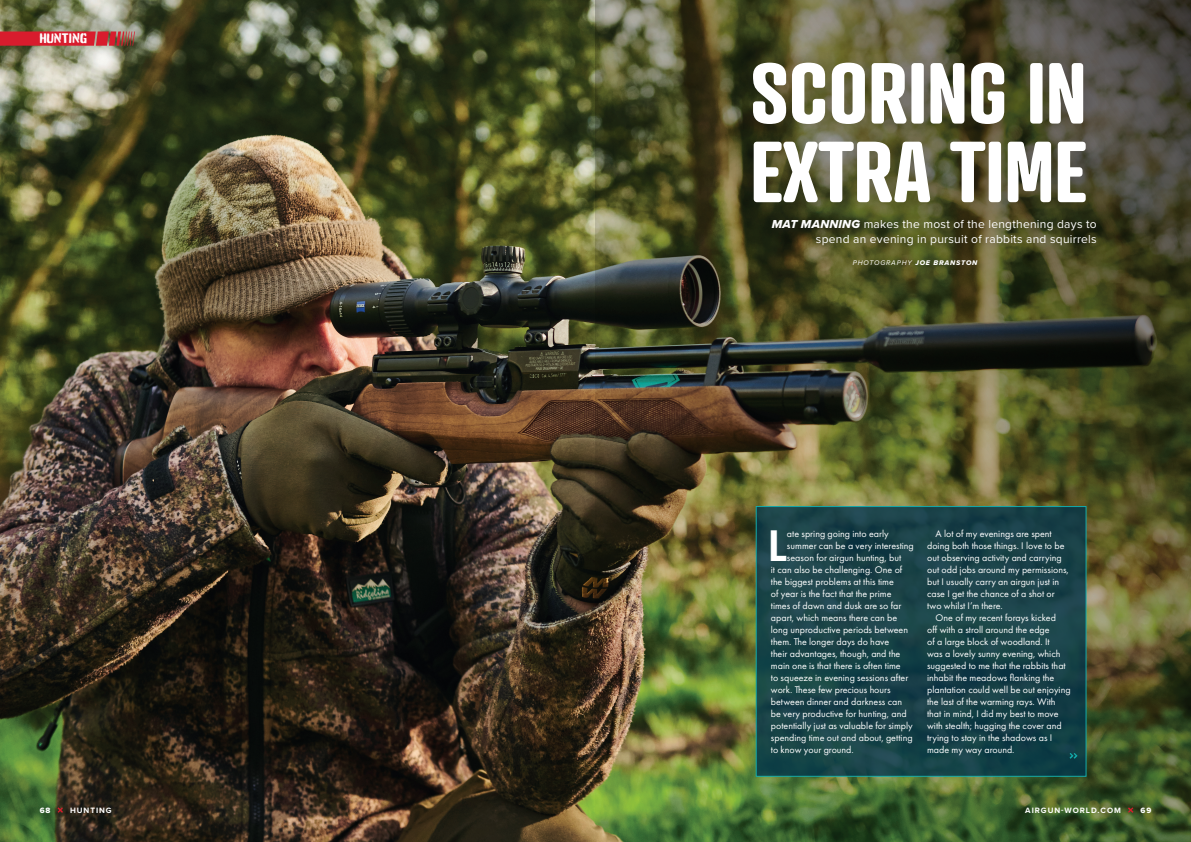
<style>
.page{position:relative;width:1191px;height:842px;background:#fff}
.page>*{position:absolute;margin:0;border:0;box-sizing:border-box;transform-origin:0 0}
.H1_Atrament{font:700 83.6px/78.6px "Atrament";color:#fff}
.BODY{font:600 46px "Futura PT";color:#fff}
.t1{font:14px "Burnaby Stencil";letter-spacing:.03em;color:#fff}
.STANDFIRST{font:12px/14.4px "Proxima Nova";letter-spacing:.02em;color:#fff;text-align:right}
.BODY-2{font:10px/12px "Futura PT";color:#fff}
.t2{font:700 8px "Proxima Nova";letter-spacing:.12em;color:#fff}
.t3{font:8px "Proxima Nova Extrabld";color:#fff}
.t4{font:italic 7px "Proxima Nova";letter-spacing:.12em;color:#fff}
.s1{font-family:"Proxima Nova Extrabld It"}
.s2{font-family:"Proxima Nova Extrabld It";font-style:normal}
</style>
<div class="page">
<img style="left:0;top:0;width:595px;height:842px">
<img style="left:595px;top:0;width:596px;height:842px">
<div style="left:850px;top:258px;width:135px;height:15px;background:#231f20;opacity:.35"></div>
<div style="left:769px;top:217px;width:335px;height:36px;background:#231f20;opacity:.35"></div>
<div style="left:736px;top:46px;width:372px;height:180px;background:#231f20;opacity:.35"></div>
<svg style="left:0;top:32px;width:135px;height:14px;background:#ca2934"></svg>
<div style="left:756px;top:506px;width:330px;height:270px;background:linear-gradient(to right,#1b4449,#153e47)"></div>
<div style="left:755px;top:506px;width:331px;height:271px;border:1px solid #13aaaa"></div>
<svg style="left:1069px;top:753px;width:8px;height:6px"></svg>
<svg style="left:1128px;top:807px;width:5px;height:6px"></svg>
<svg style="left:58px;top:807px;width:5px;height:6px"></svg>
<p class="t1" style="left:40px;top:30px;width:49px">HUNTING</p>
<p class="H1_Atrament" style="left:750px;top:52px;width:338px">SCORING IN<br>EXTRA TIME</p>
<p class="STANDFIRST" style="left:771px;top:216px;width:326px"><span class="s1">MAT MANNING</span> makes the most of the lengthening days to spend an evening in pursuit of rabbits and squirrels</p>
<p class="t4" style="left:852px;top:257px;width:126px">PHOTOGRAPHY <span class="s2">JOE BRANSTON</span></p>
<p class="BODY" style="left:767px;top:517px;width:21px">L</p>
<p class="BODY-2" style="left:787px;top:527px;width:103px">ate spring going into early</p>
<p class="BODY-2" style="left:787px;top:539px;width:128px">summer can be a very interesting</p>
<p class="BODY-2" style="left:787px;top:551px;width:116px">season for airgun hunting, but</p>
<p class="BODY-2" style="left:771px;top:563px;width:133px">it can also be challenging. One of</p>
<p class="BODY-2" style="left:771px;top:575px;width:124px">the biggest problems at this time</p>
<p class="BODY-2" style="left:771px;top:587px;width:122px">of year is the fact that the prime</p>
<p class="BODY-2" style="left:771px;top:599px;width:132px">times of dawn and dusk are so far</p>
<p class="BODY-2" style="left:771px;top:611px;width:128px">apart, which means there can be</p>
<p class="BODY-2" style="left:771px;top:623px;width:139px">long unproductive periods between</p>
<p class="BODY-2" style="left:771px;top:635px;width:120px">them. The longer days do have</p>
<p class="BODY-2" style="left:771px;top:647px;width:131px">their advantages, though, and the</p>
<p class="BODY-2" style="left:771px;top:659px;width:131px">main one is that there is often time</p>
<p class="BODY-2" style="left:771px;top:671px;width:139px">to squeeze in evening sessions after</p>
<p class="BODY-2" style="left:771px;top:683px;width:121px">work. These few precious hours</p>
<p class="BODY-2" style="left:771px;top:695px;width:133px">between dinner and darkness can</p>
<p class="BODY-2" style="left:771px;top:707px;width:137px">be very productive for hunting, and</p>
<p class="BODY-2" style="left:771px;top:719px;width:143px">potentially just as valuable for simply</p>
<p class="BODY-2" style="left:771px;top:731px;width:143px">spending time out and about, getting</p>
<p class="BODY-2" style="left:771px;top:743px;width:84px">to know your ground.</p>
<p class="BODY-2" style="left:927px;top:527px;width:143px;text-indent:9px">A lot of my evenings are spent doing both those things. I love to be out observing activity and carrying out odd jobs around my permissions, but I usually carry an airgun just in case I get the chance of a shot or two whilst I’m there.</p>
<p class="BODY-2" style="left:927px;top:611px;width:145px;text-indent:9px">One of my recent forays kicked<br>off with a stroll around the edge<br>of a large block of woodland. It<br>was a lovely sunny evening, which suggested to me that the rabbits that inhabit the meadows flanking the plantation could well be out enjoying the last of the warming rays. With that in mind, I did my best to move with stealth; hugging the cover and trying to stay in the shadows as I made my way around.</p>
<p class="t3" style="left:40px;top:804px;width:12px">68</p>
<p class="t2" style="left:70px;top:804px;width:43px">HUNTING</p>
<p class="t2" style="left:1025px;top:804px;width:97px">AIRGUN-WORLD.COM</p>
<p class="t3" style="left:1140px;top:804px;width:12px">69</p>
</div>
